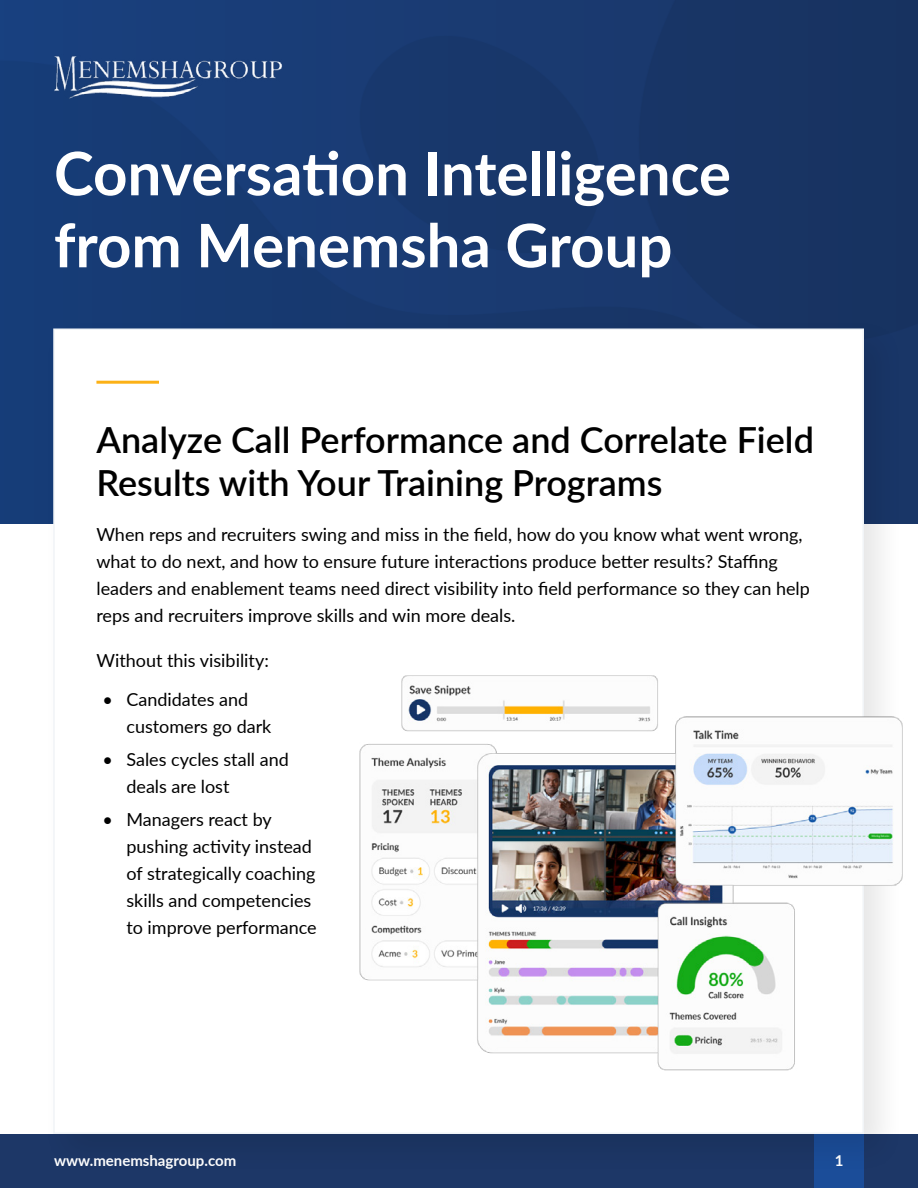
<style>
.page{position:relative;width:918px;height:1188px;background:#fff}
.page>*{position:absolute;margin:0;border:0;box-sizing:border-box;transform-origin:0 0}
.t1{font:700 60px/72px "Lato";color:#fff}
.t2{font:600 36px/43.2px "Lato";color:#000}
.t3{font:18px/27px "Lato";color:#000}
.t4{font:700 15px "Lato";color:#fff}
</style>
<div class="page">
<div style="left:0;top:1134px;width:918px;height:54px;background:#1d3767"></div>
<div style="left:814px;top:1134px;width:50px;height:54px;background:#1b4d99"></div>
<img style="left:0;top:0;width:918px;height:524px">
<div style="left:42px;top:317px;width:864px;height:859px;background:#000;opacity:.1"></div>
<div style="left:53px;top:328px;width:811px;height:806px;background:#fff;border:2px solid #f1f4f7"></div>
<hr style="left:96px;top:381px;width:63px;height:3px;background:#fcb116">
<img style="left:54px;top:54px;width:230px;height:48px">
<img style="left:359px;top:669px;width:547px;height:406px">
<h1 class="t1" style="left:54px;top:135px;width:679px">Conversation Intelligence from Menemsha Group</h1>
<h2 class="t2" style="left:96px;top:417px;width:719px">Analyze Call Performance and Correlate Field<br>Results with Your Training Programs</h2>
<p class="t3" style="left:96px;top:521px;width:715px">When reps and recruiters swing and miss in the field, how do you know what went wrong, what to do next, and how to ensure future interactions produce better results? Staffing leaders and enablement teams need direct visibility into field performance so they can help reps and recruiters improve skills and win more deals.</p>
<p class="t3" style="left:96px;top:647px;width:174px">Without this visibility:</p>
<p class="t3" style="left:126px;top:686px;width:146px;text-indent:-24px">• Candidates and customers go dark</p>
<p class="t3" style="left:126px;top:746px;width:164px;text-indent:-24px">• Sales cycles stall and deals are lost</p>
<p class="t3" style="left:126px;top:806px;width:192px;text-indent:-24px">• Managers react by pushing activity instead of strategically coaching skills and competencies to improve performance</p>
<p class="t4" style="left:54px;top:1149px;width:184px">www.menemshagroup.com</p>
<p class="t4" style="left:835px;top:1149px;width:10px">1</p>
</div>
